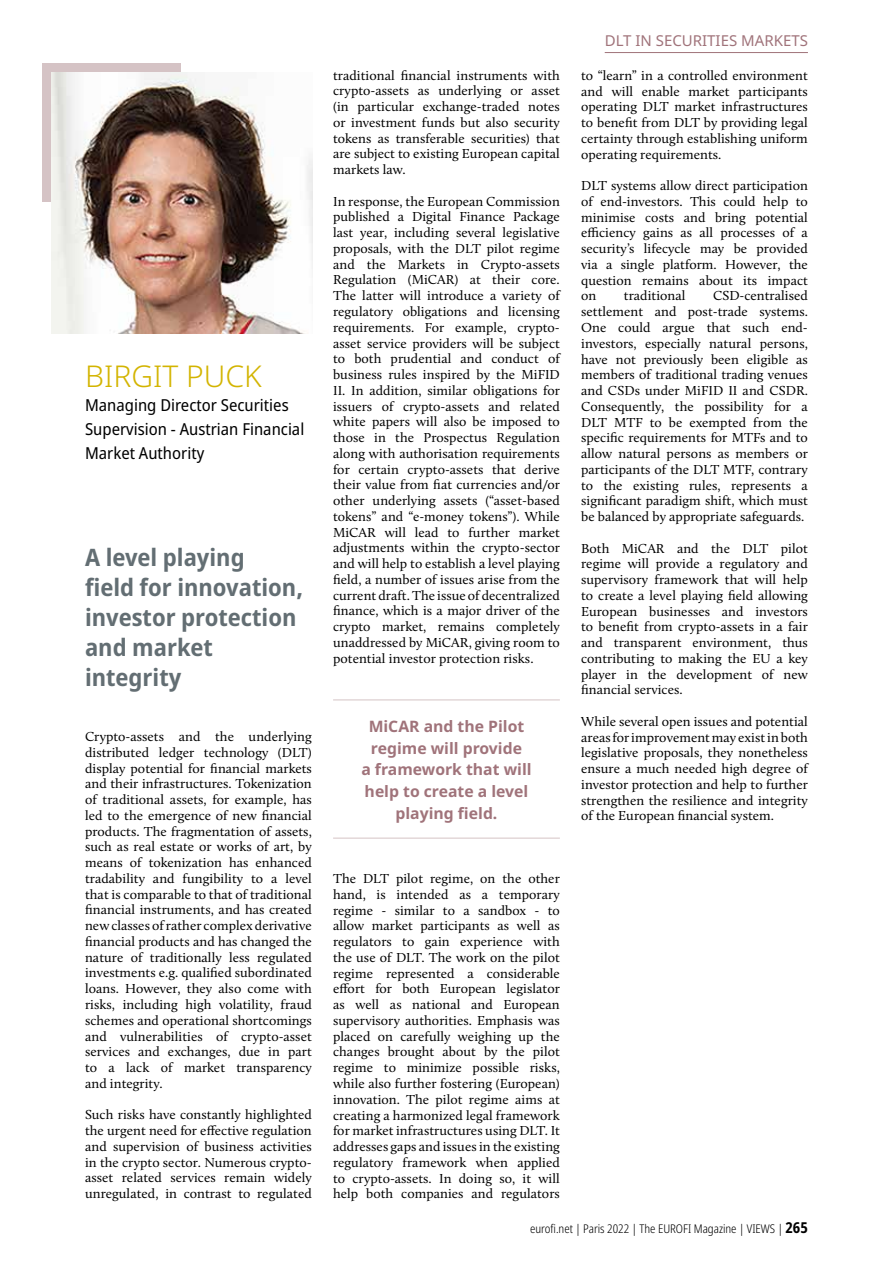
<style>
.page{position:relative;width:893px;height:1263px;background:#fff}
.page>*{position:absolute;margin:0;border:0;box-sizing:border-box;transform-origin:0 0}
.t1{font:300 30px "Noto Sans";color:#d3b400}
.t2{font:700 semi-condensed 24px/30px "Noto Sans";color:#636e73}
.t3{font:semi-condensed 16.5px/24px "Noto Sans";color:#000}
.t4{font:700 15.75px/21.6px "Noto Sans";color:#a0737a;text-align:center}
.t5{font:15px "Noto Sans";color:#a0737a}
.t6{font:13.5px/15.8px "Calluna";letter-spacing:.005em;color:#000;text-align:justify}
.t7{font:300 condensed 12px "Noto Sans";color:#000}
.s1{font-weight:700;font-size:15px}
</style>
<div class="page">
<hr style="left:605px;top:52px;width:203px;height:1px;background:#a0737a">
<div style="left:43px;top:64px;width:138px;height:138px;background:#d5c3c5"></div>
<img style="left:51px;top:72px;width:262px;height:262px">
<hr style="left:333px;top:699px;width:227px;height:1px;background:#d5c3c5">
<hr style="left:333px;top:838px;width:227px;height:1px;background:#d5c3c5">
<h1 class="t1" style="left:85px;top:355px;width:178px">BIRGIT PUCK</h1>
<p class="t3" style="left:85px;top:394px;width:221px">Managing Director Securities<br>Supervision - Austrian Financial<br>Market Authority</p>
<h2 class="t2" style="left:85px;top:543px;width:219px">A level playing<br>field for innovation, investor protection and market integrity</h2>
<p class="t6" style="left:85px;top:729px;width:228px">Crypto-assets and the underlying distributed ledger technology (DLT) display potential for financial markets and their infrastructures. Tokenization of traditional assets, for example, has led to the emergence of new financial products. The fragmentation of assets, such as real estate or works of art, by means of tokenization has enhanced tradability and fungibility to a level that is comparable to that of traditional financial instruments, and has created new classes of rather complex derivative financial products and has changed the nature of traditionally less regulated investments e.g. qualified subordinated loans. However, they also come with risks, including high volatility, fraud schemes and operational shortcomings and vulnerabilities of crypto-asset services and exchanges, due in part to a lack of market transparency and integrity.</p>
<p class="t6" style="left:85px;top:1107px;width:228px">Such risks have constantly highlighted the urgent need for effective regulation and supervision of business activities in the crypto sector. Numerous crypto&shy;asset related services remain widely unregulated, in contrast to regulated</p>
<p class="t6" style="left:333px;top:67px;width:228px">traditional financial instruments with crypto-assets as underlying or asset (in particular exchange-traded notes or investment funds but also security tokens as transferable securities) that are subject to existing European capital markets law.</p>
<p class="t6" style="left:333px;top:193px;width:228px">In response, the European Commission published a Digital Finance Package last year, including several legislative proposals, with the DLT pilot regime and the Markets in Crypto-assets Regulation (MiCAR) at their core.<br>The latter will introduce a variety of regulatory obligations and licensing requirements. For example, crypto&shy;asset service providers will be subject to both prudential and conduct of business rules inspired by the MiFID II. In addition, similar obligations for issuers of crypto-assets and related white papers will also be imposed to those in the Prospectus Regulation along with authorisation requirements for certain crypto-assets that derive their value from fiat currencies and/or other underlying assets (“asset-based tokens” and “e-money tokens”). While MiCAR will lead to further market adjustments within the crypto-sector and will help to establish a level playing field, a number of issues arise from the current draft. The issue of decentralized finance, which is a major driver of the crypto market, remains completely unaddressed by MiCAR, giving room to potential investor protection risks.</p>
<p class="t4" style="left:361px;top:716px;width:172px">MiCAR and the Pilot regime will provide<br>a framework that will help to create a level playing field.</p>
<p class="t6" style="left:333px;top:871px;width:228px">The DLT pilot regime, on the other hand, is intended as a temporary regime - similar to a sandbox - to allow market participants as well as regulators to gain experience with the use of DLT. The work on the pilot regime represented a considerable effort for both European legislator as well as national and European supervisory authorities. Emphasis was placed on carefully weighing up the changes brought about by the pilot regime to minimize possible risks, while also further fostering (European) innovation. The pilot regime aims at creating a harmonized legal framework for market infrastructures using DLT. It addresses gaps and issues in the existing regulatory framework when applied to crypto-assets. In doing so, it will help both companies and regulators</p>
<p class="t5" style="left:605px;top:30px;width:205px">DLT IN SECURITIES MARKETS</p>
<p class="t6" style="left:581px;top:67px;width:228px">to “learn” in a controlled environment and will enable market participants operating DLT market infrastructures to benefit from DLT by providing legal certainty through establishing uniform operating requirements.</p>
<p class="t6" style="left:581px;top:178px;width:228px">DLT systems allow direct participation of end-investors. This could help to minimise costs and bring potential efficiency gains as all processes of a security’s lifecycle may be provided via a single platform. However, the question remains about its impact on</p>
<p class="t6" style="left:581px;top:288px;width:228px;text-indent:132px">CSD-centralised settlement and post-trade systems.<br>One could argue that such end&shy;investors, especially natural persons, have not previously been eligible as members of traditional trading venues and CSDs under MiFID II and CSDR.<br>Consequently, the possibility for a DLT MTF to be exempted from the specific requirements for MTFs and to allow natural persons as members or participants of the DLT MTF, contrary to the existing rules, represents a significant paradigm shift, which must be balanced by appropriate safeguards.</p>
<p class="t6" style="left:581px;top:540px;width:228px">Both MiCAR and the DLT pilot regime will provide a regulatory and supervisory framework that will help to create a level playing field allowing European businesses and investors to benefit from crypto-assets in a fair and transparent environment, thus contributing to making the EU a key player in the development of new financial services.</p>
<p class="t6" style="left:581px;top:713px;width:228px">While several open issues and potential areas for improvement may exist in both legislative proposals, they nonetheless ensure a much needed high degree of investor protection and help to further strengthen the resilience and integrity of the European financial system.</p>
<p class="t6" style="left:624px;top:288px;width:63px">traditional</p>
<p class="t7" style="left:530px;top:1220px;width:279px">eurofi.net | Paris 2022 | The EUROFI Magazine | VIEWS | <span class="s1">265</span></p>
</div>
